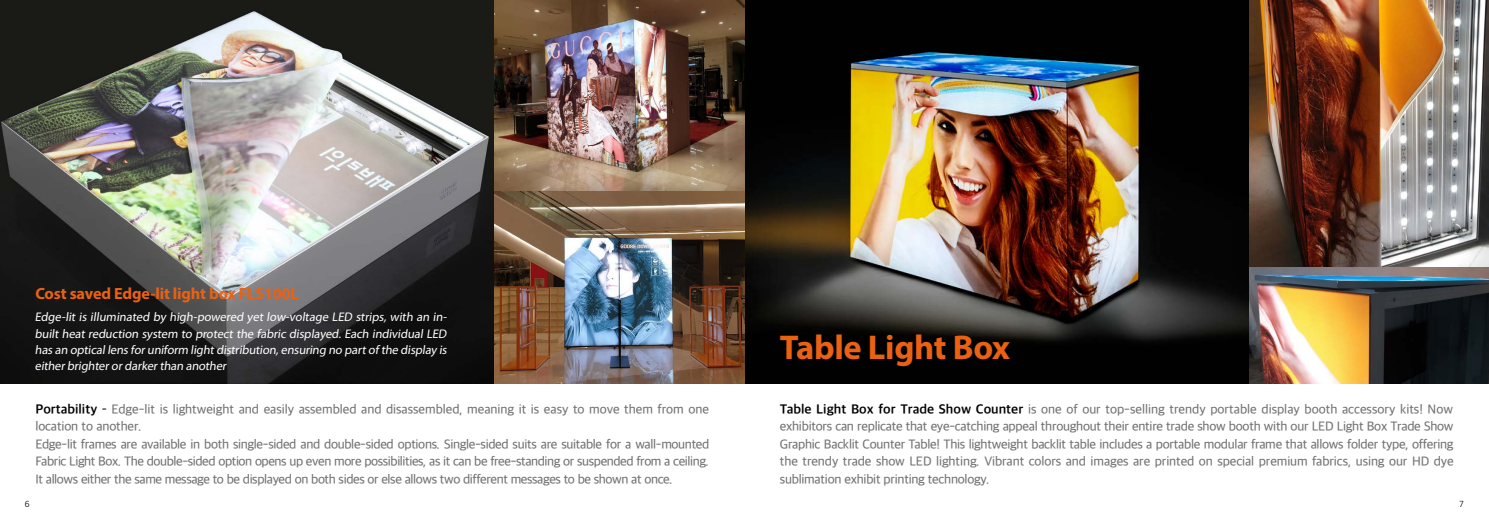
<style>
.page{position:relative;width:1489px;height:525px;background:#fff}
.page>*{position:absolute;margin:0;border:0;box-sizing:border-box;transform-origin:0 0}
.t1{font:700 34.5px "Myriad Pro";letter-spacing:-.01em;color:#eb6112}
.t2{font:700 16.25px "Myriad Pro";letter-spacing:-.01em;color:#eb6112}
.t3{font:12.5px/17.5px "SD Gothic Neoa e Md";letter-spacing:-.025em;color:#727171}
.t4{font:12.5px/16.2px "Myriad Pro";color:#fff;text-align:justify}
.t5{font:300 8.75px "Frutiger LT Std";color:#000}
.s1{font-family:"SD Gothic Neoa g Bd";color:#000}
</style>
<div class="page">
<img style="left:0;top:0;width:494px;height:383px">
<img style="left:494px;top:0;width:754px;height:383px">
<img style="left:1248px;top:0;width:240px;height:383px">
<h2 class="t2" style="left:35px;top:282px;width:265px">Cost saved Edge-lit light box FLS100L</h2>
<p class="t4" style="left:35px;top:309px;width:415px">Edge-lit is illuminated by high-powered yet low-voltage LED strips, with an in&shy;built heat reduction system to protect the fabric displayed. Each individual LED has an opticallens foruniform lightdistribution,ensuring no partof the display is eitherbrighterordarkerthan another</p>
<h1 class="t1" style="left:780px;top:325px;width:231px">Table Light Box</h1>
<p class="t3" style="left:35px;top:400px;width:675px"><span class="s1">Portability –</span> Edge-lit is lightweight and easily assembled and disassembled, meaning it is easy to move them from one location to another.<br>Edge-lit frames are available in both single-sided and double-sided options. Single-sided suits are suitable for a wall-mounted Fabric Light Box. The double-sided option opens up even more possibilities, as it can be free-standing or suspended from a ceiling.<br>It allows either the same message to be displayed on both sides or else allows two different messages to be shown at once.</p>
<p class="t3" style="left:780px;top:400px;width:675px;text-align:justify"><span class="s1">Table Light Box for Trade Show Counter</span> is one of our top-selling trendy portable display booth accessory kits! Now exhibitors can replicate that eye-catching appeal throughout their entire trade show booth with our LED Light Box Trade Show Graphic Backlit Counter Table! This lightweight backlit table includes a portable modular frame that allows folder type, offering the trendy trade show LED lighting. Vibrant colors and images are printed on special premium fabrics, using our HD dye sublimation exhibit printing technology.</p>
<p class="t5" style="left:25px;top:499px;width:6px">6</p>
<p class="t5" style="left:1459px;top:499px;width:6px">7</p>
</div>
